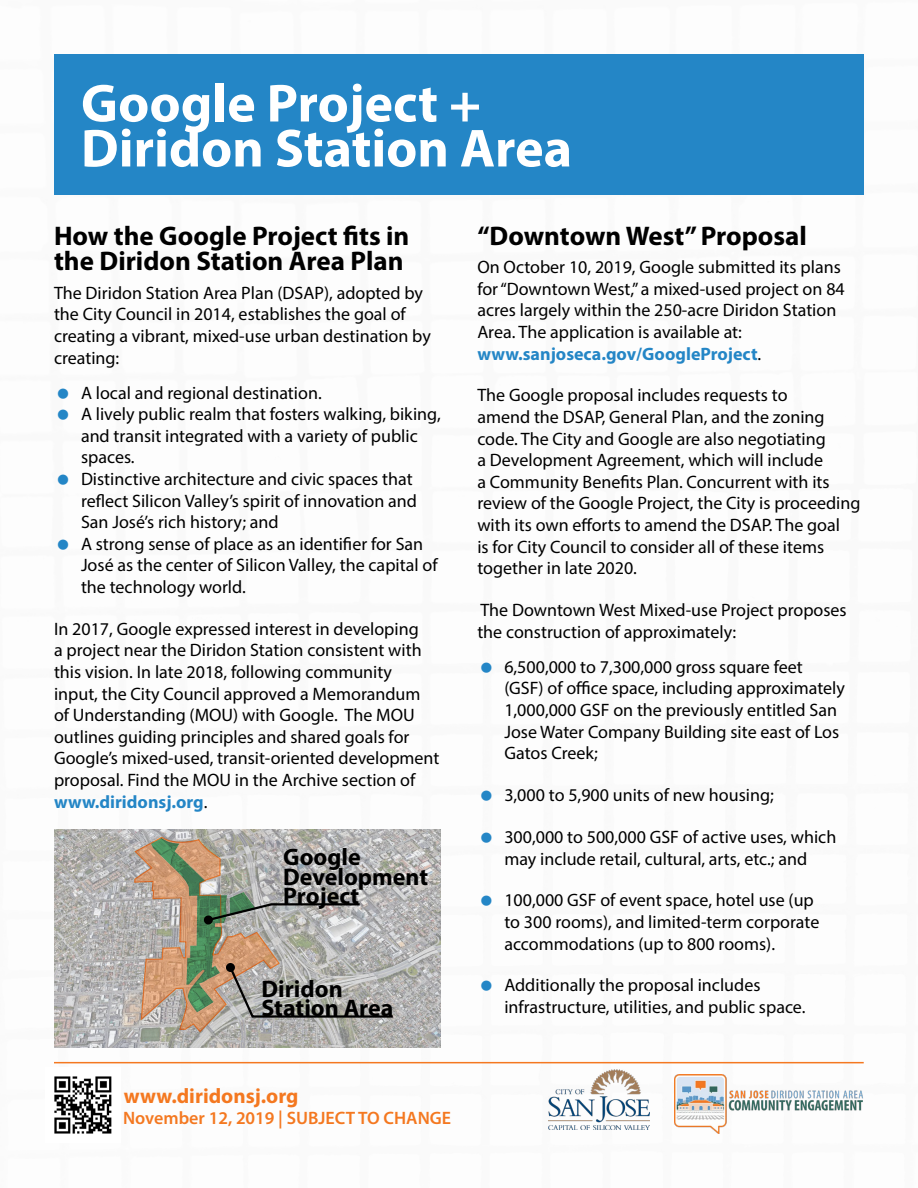
<style>
.page{position:relative;width:918px;height:1188px;background:#fff}
.page>*{position:absolute;margin:0;border:0;box-sizing:border-box;transform-origin:0 0}
.t1{font:700 54px/45px "Myriad Pro";color:#fff}
.t2{font:700 27px/25.5px "Myriad Pro";color:#000}
.t3{font:700 24px/19.5px "Myriad Pro";color:#000}
.t4{font:700 21px "Myriad Pro";color:#f47820}
.t5{font:18px/21.6px "Myriad Pro";color:#000}
.t6{font:600 18px "Myriad Pro";color:#f47820}
.s1{font-weight:700;color:#2486c6}
</style>
<div class="page">
<img style="left:548px;top:1070px;width:102px;height:59px">
<img style="left:675px;top:1074px;width:188px;height:60px">
<hr style="left:54px;top:1062px;width:810px;height:1px;background:#f47820">
<img style="left:54px;top:1076px;width:58px;height:58px">
<div style="left:54px;top:54px;width:810px;height:140px;background:#2486c6"></div>
<img style="left:54px;top:830px;width:387px;height:218px">
<svg style="left:134px;top:837px;width:261px;height:195px;background:#afa99d"></svg>
<div style="left:226px;top:963px;width:9px;height:9px;background:#000;border-radius:50%"></div>
<h1 class="t1" style="left:81px;top:79px;width:493px">Google Project +<br>Diridon Station Area</h1>
<h2 class="t2" style="left:54px;top:222px;width:357px">How the Google Project fits in the Diridon Station Area Plan</h2>
<p class="t5" style="left:54px;top:282px;width:378px">The Diridon Station Area Plan (DSAP), adopted by the City Council in 2014, establishes the goal of creating a vibrant, mixed-use urban destination by creating:</p>
<p class="t5" style="left:81px;top:382px;width:361px">A local and regional destination.<br>A lively public realm that fosters walking, biking, and transit integrated with a variety of public spaces.<br>Distinctive architecture and civic spaces that reflect Silicon Valley’s spirit of innovation and San José’s rich history; and<br>A strong sense of place as an identifier for San José as the center of Silicon Valley, the capital of the technology world.</p>
<p class="t5" style="left:54px;top:618px;width:387px">In 2017, Google expressed interest in developing<br>a project near the Diridon Station consistent with this vision. In late 2018, following community input, the City Council approved a Memorandum of Understanding (MOU) with Google. The MOU outlines guiding principles and shared goals for Google’s mixed-used, transit-oriented development proposal. Find the MOU in the Archive section of <span class="s1">www.diridonsj.org</span>.</p>
<h3 class="t3" style="left:283px;top:847px;width:147px">Google<br>Development<br>Project</h3>
<h3 class="t3" style="left:261px;top:978px;width:134px">Diridon<br>Station Area</h3>
<h2 class="t2" style="left:477px;top:222px;width:331px">“Downtown West” Proposal</h2>
<p class="t5" style="left:477px;top:256px;width:369px">On October 10, 2019, Google submitted its plans for “Downtown West,” a mixed-used project on 84 acres largely within the 250-acre Diridon Station Area. The application is available at: <span class="s1">www.sanjoseca.gov/GoogleProject</span>.</p>
<p class="t5" style="left:477px;top:384px;width:385px">The Google proposal includes requests to<br>amend the DSAP, General Plan, and the zoning code. The City and Google are also negotiating<br>a Development Agreement, which will include<br>a Community Benefits Plan. Concurrent with its review of the Google Project, the City is proceeding with its own efforts to amend the DSAP. The goal<br>is for City Council to consider all of these items together in late 2020.</p>
<p class="t5" style="left:477px;top:599px;width:371px">The Downtown West Mixed-use Project proposes the construction of approximately:</p>
<p class="t5" style="left:504px;top:656px;width:342px">6,500,000 to 7,300,000 gross square feet (GSF) of office space, including approximately 1,000,000 GSF on the previously entitled San Jose Water Company Building site east of Los Gatos Creek;</p>
<p class="t5" style="left:504px;top:784px;width:271px">3,000 to 5,900 units of new housing;</p>
<p class="t5" style="left:504px;top:826px;width:333px">300,000 to 500,000 GSF of active uses, which may include retail, cultural, arts, etc.; and</p>
<p class="t5" style="left:504px;top:889px;width:317px">100,000 GSF of event space, hotel use (up to 300 rooms), and limited-term corporate accommodations (up to 800 rooms).</p>
<p class="t5" style="left:504px;top:974px;width:303px">Additionally the proposal includes infrastructure, utilities, and public space.</p>
<p class="t4" style="left:124px;top:1083px;width:176px">www.diridonsj.org</p>
<p class="t6" style="left:123px;top:1107px;width:329px">November 12, 2019 | SUBJECT TO CHANGE</p>
</div>
